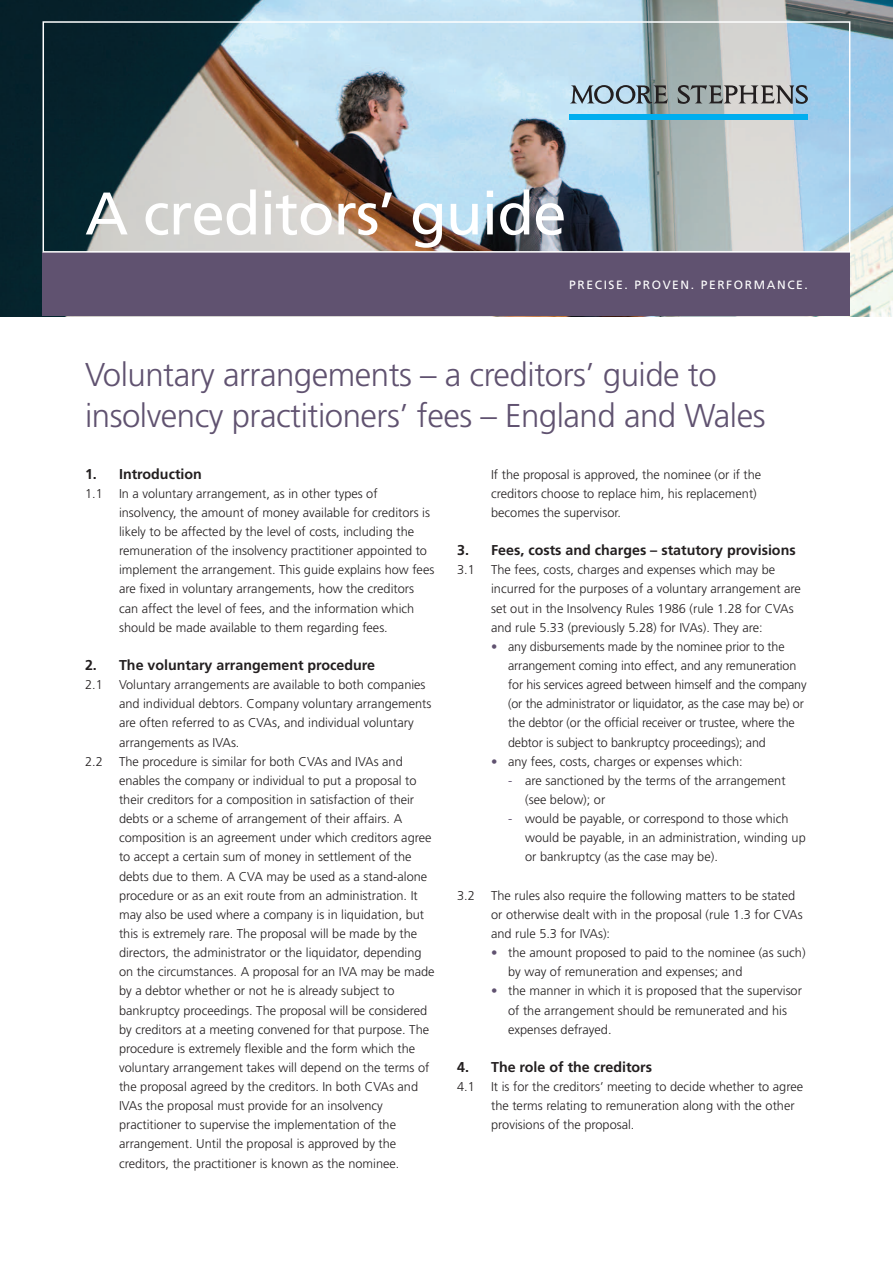
<style>
.page{position:relative;width:893px;height:1263px;background:#fff}
.page>*{position:absolute;margin:0;border:0;box-sizing:border-box;transform-origin:0 0}
.t1{font:60px "Frutiger LT Std";letter-spacing:-.015em;color:#fff}
.t2{font:300 33px/40.5px "Frutiger LT Std";letter-spacing:-.015em;color:#605270}
.t3{font:700 14.25px "Frutiger LT Std";color:#231f20}
.t4{font:300 12.75px/19.2px "Frutiger LT Std";color:#231f20}
.t5{font:12px "Frutiger LT Std";letter-spacing:.135em;color:#fff}
.s1{color:#605270}
</style>
<div class="page">
<img style="left:0;top:0;width:893px;height:316px">
<div style="left:43px;top:253px;width:807px;height:63px;background:#605270"></div>
<svg style="left:570px;top:85px;width:98px;height:19px;background:#80919a"></svg>
<svg style="left:678px;top:85px;width:130px;height:19px;background:#898e8f"></svg>
<div style="left:570px;top:114px;width:238px;height:5px;background:#00aeef"></div>
<div style="left:43px;top:21px;width:807px;height:232px;border:2px solid #fff"></div>
<h1 class="t1" style="left:85px;top:178px;width:483px">A creditors’ guide</h1>
<p class="t5" style="left:569px;top:278px;width:240px">PRECISE. PROVEN. PERFORMANCE.</p>
<h2 class="t2" style="left:85px;top:355px;width:682px">Voluntary arrangements – a creditors’ guide to insolvency practitioners’ fees – England and Wales</h2>
<p class="t4" style="left:491px;top:465px;width:272px">If the proposal is approved, the nominee (or if the creditors choose to replace him, his replacement) becomes the supervisor.</p>
<p class="t3" style="left:457px;top:542px;width:340px">3. Fees, costs and charges – statutory provisions</p>
<p class="t4" style="left:457px;top:560px;width:19px">3.1</p>
<p class="t4" style="left:491px;top:560px;width:311px">The fees, costs, charges and expenses which may be incurred for the purposes of a voluntary arrangement are set out in the Insolvency Rules 1986 (rule 1.28 for CVAs and rule 5.33 (previously 5.28) for IVAs). They are:</p>
<p class="t4" style="left:508px;top:637px;width:300px;text-indent:-17px"><span class="s1">•</span> any disbursements made by the nominee prior to the arrangement coming into effect, and any remuneration for his services agreed between himself and the company (or the administrator or liquidator, as the case may be) or the debtor (or the official receiver or trustee, where the debtor is subject to bankruptcy proceedings); and</p>
<p class="t4" style="left:491px;top:752px;width:253px"><span class="s1">•</span> any fees, costs, charges or expenses which:</p>
<p class="t4" style="left:525px;top:771px;width:262px;text-indent:-17px"><span class="s1">-</span> are sanctioned by the terms of the arrangement (see below); or</p>
<p class="t4" style="left:525px;top:809px;width:282px;text-indent:-17px"><span class="s1">-</span> would be payable, or correspond to those which would be payable, in an administration, winding up or bankruptcy (as the case may be).</p>
<p class="t4" style="left:457px;top:886px;width:19px">3.2</p>
<p class="t4" style="left:491px;top:886px;width:313px">The rules also require the following matters to be stated or otherwise dealt with in the proposal (rule 1.3 for CVAs and rule 5.3 for IVAs):</p>
<p class="t4" style="left:508px;top:943px;width:299px;text-indent:-17px"><span class="s1">•</span> the amount proposed to paid to the nominee (as such) by way of remuneration and expenses; and</p>
<p class="t4" style="left:508px;top:981px;width:295px;text-indent:-17px"><span class="s1">•</span> the manner in which it is proposed that the supervisor of the arrangement should be remunerated and his expenses defrayed.</p>
<p class="t3" style="left:457px;top:1059px;width:197px">4. The role of the creditors</p>
<p class="t4" style="left:457px;top:1077px;width:19px">4.1</p>
<p class="t4" style="left:491px;top:1077px;width:313px">It is for the creditors’ meeting to decide whether to agree the terms relating to remuneration along with the other provisions of the proposal.</p>
<p class="t3" style="left:85px;top:465px;width:118px">1. Introduction</p>
<p class="t4" style="left:85px;top:484px;width:19px">1.1</p>
<p class="t4" style="left:119px;top:484px;width:317px">In a voluntary arrangement, as in other types of insolvency, the amount of money available for creditors is likely to be affected by the level of costs, including the remuneration of the insolvency practitioner appointed to implement the arrangement. This guide explains how fees are fixed in voluntary arrangements, how the creditors can affect the level of fees, and the information which should be made available to them regarding fees.</p>
<p class="t3" style="left:85px;top:657px;width:292px">2. The voluntary arrangement procedure</p>
<p class="t4" style="left:85px;top:675px;width:19px">2.1</p>
<p class="t4" style="left:119px;top:675px;width:314px">Voluntary arrangements are available to both companies and individual debtors. Company voluntary arrangements are often referred to as CVAs, and individual voluntary arrangements as IVAs.</p>
<p class="t4" style="left:85px;top:752px;width:19px">2.2</p>
<p class="t4" style="left:119px;top:752px;width:317px">The procedure is similar for both CVAs and IVAs and enables the company or individual to put a proposal to their creditors for a composition in satisfaction of their debts or a scheme of arrangement of their affairs. A composition is an agreement under which creditors agree to accept a certain sum of money in settlement of the debts due to them. A CVA may be used as a stand-alone procedure or as an exit route from an administration. It may also be used where a company is in liquidation, but this is extremely rare. The proposal will be made by the directors, the administrator or the liquidator, depending on the circumstances. A proposal for an IVA may be made by a debtor whether or not he is already subject to bankruptcy proceedings. The proposal will be considered by creditors at a meeting convened for that purpose. The procedure is extremely flexible and the form which the voluntary arrangement takes will depend on the terms of the proposal agreed by the creditors. In both CVAs and IVAs the proposal must provide for an insolvency practitioner to supervise the implementation of the arrangement. Until the proposal is approved by the creditors, the practitioner is known as the nominee.</p>
</div>
